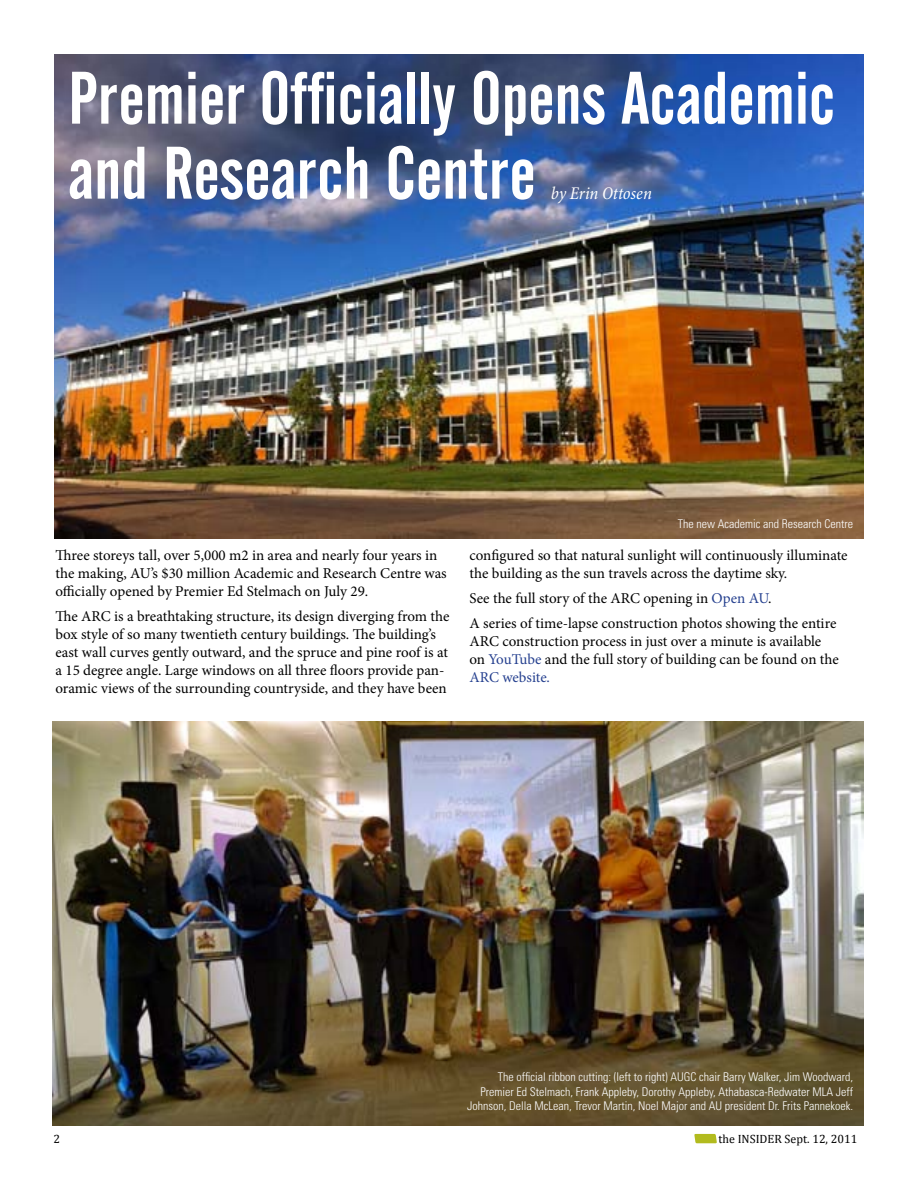
<style>
.page{position:relative;width:918px;height:1188px;background:#fff}
.page>*{position:absolute;margin:0;border:0;box-sizing:border-box;transform-origin:0 0}
.t1{font:73.5px/75px "Alternate Gothic No 2 BT";color:#fff}
.t2{font:italic condensed 18px "Minion Pro";letter-spacing:-.005em;color:#fff}
.t3{font:15px/18px "Minion Pro";color:#000}
.t4{font:300 condensed 12px/14.4px "Univers";color:#fff;text-align:right}
.t5{font:12px "Cambria";color:#000}
.s1{color:#25408f}
</style>
<div class="page">
<svg style="left:694px;top:1134px;width:23px;height:9px"></svg>
<img style="left:54px;top:54px;width:810px;height:485px">
<img style="left:52px;top:721px;width:812px;height:404px">
<h1 class="t1" style="left:68px;top:62px;width:769px">Premier Officially Opens Academic and Research Centre</h1>
<p class="t2" style="left:551px;top:182px;width:103px">by Erin Ottosen</p>
<p class="t3" style="left:56px;top:546px;width:393px">Three storeys tall, over 5,000 m2 in area and nearly four years in the making, AU’s $30 million Academic and Research Centre was officially opened by Premier Ed Stelmach on July 29.</p>
<p class="t3" style="left:56px;top:607px;width:396px">The ARC is a breathtaking structure, its design diverging from the box style of so many twentieth century buildings. The building’s east wall curves gently outward, and the spruce and pine roof is at a 15 degree angle. Large windows on all three floors provide pan&shy;oramic views of the surrounding countryside, and they have been</p>
<p class="t4" style="left:678px;top:516px;width:177px">The new Academic and Research Centre</p>
<p class="t3" style="left:470px;top:546px;width:380px">configured so that natural sunlight will continuously illuminate the building as the sun travels across the daytime sky.</p>
<p class="t3" style="left:470px;top:586px;width:368px;line-height:24.8px">See the full story of the ARC opening in <span class="s1">Open AU</span>.<br>A series of time-lapse construction photos showing the entire</p>
<p class="t3" style="left:470px;top:632px;width:371px">ARC construction process in just over a minute is available on <span class="s1">YouTube</span> and the full story of building can be found on the<br><span class="s1">ARC website.</span></p>
<p class="t4" style="left:467px;top:1070px;width:388px">The official ribbon cutting: (left to right) AUGC chair Barry Walker, Jim Woodward,<br>Premier Ed Stelmach, Frank Appleby, Dorothy Appleby, Athabasca-Redwater MLA Jeff<br>Johnson, Della McLean, Trevor Martin, Noel Major and AU president Dr. Frits Pannekoek.</p>
<p class="t5" style="left:53px;top:1132px;width:8px">2</p>
<p class="t5" style="left:719px;top:1132px;width:140px">the INSIDER Sept. 12, 2011</p>
</div>
